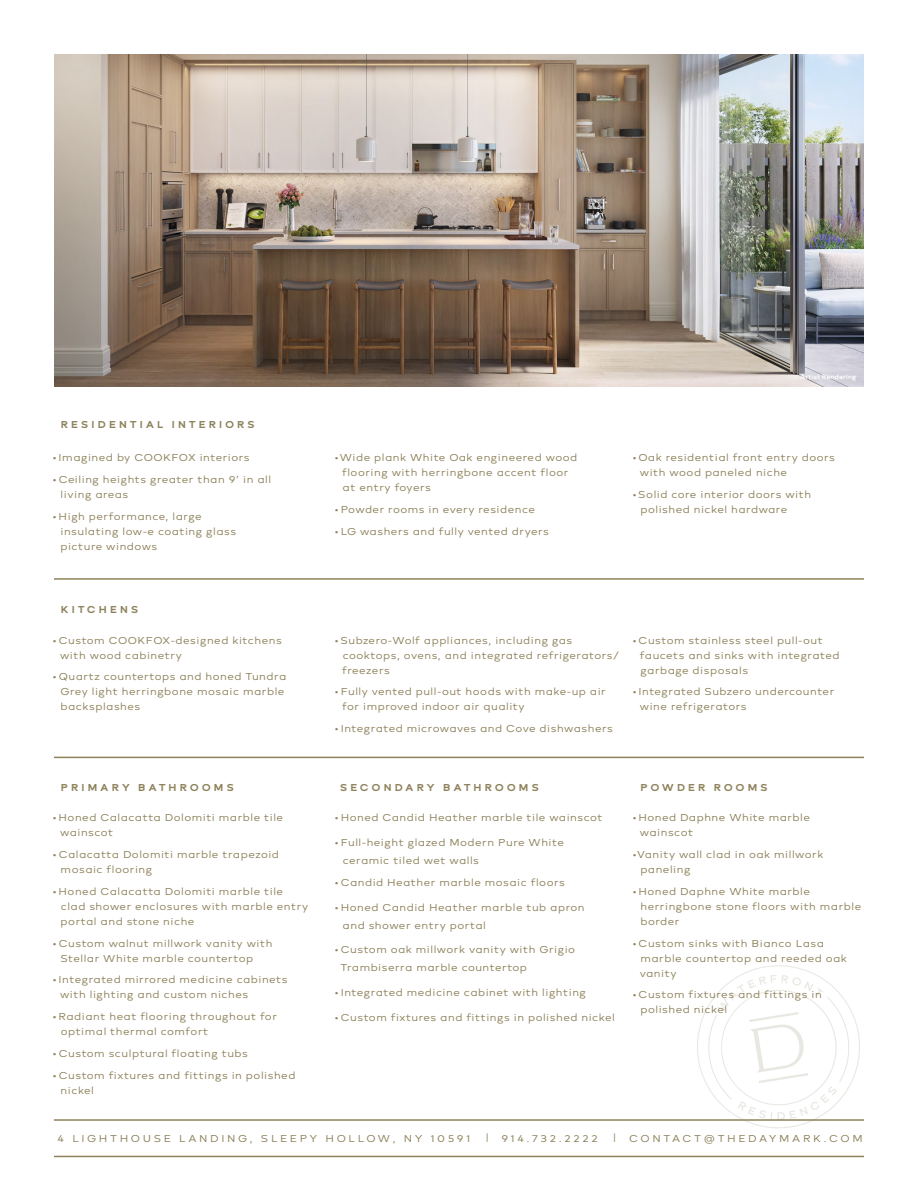
<style>
.page{position:relative;width:918px;height:1188px;background:#fff}
.page>*{position:absolute;margin:0;border:0;box-sizing:border-box;transform-origin:0 0}
.t1{font:10.5px/15px "Brooklyn";letter-spacing:.05em;color:#8e825c}
.t2{font:10.5px "Brooklyn";letter-spacing:.25em;color:#8e825c}
.t3{font:800 10.5px "Brooklyn";letter-spacing:.25em;color:#8e825c}
.t4{font:700 6.75px "Brooklyn";letter-spacing:-.025em;color:#fff}
.s1{font-family:"Nitti Typewriter"}
</style>
<div class="page">
<svg style="left:697px;top:965px;width:163px;height:163px"></svg>
<hr style="left:54px;top:757px;width:810px;height:1px;background:#8e825c">
<hr style="left:54px;top:578px;width:810px;height:2px;background:#8e825c">
<img style="left:54px;top:54px;width:810px;height:333px">
<svg style="left:797px;top:370px;width:67px;height:17px"></svg>
<hr style="left:54px;top:1119px;width:810px;height:2px;background:#8e825c">
<hr style="left:54px;top:1156px;width:810px;height:1px;background:#8e825c">
<p class="t3" style="left:61px;top:420px;width:196px">RESIDENTIAL INTERIORS</p>
<p class="t1" style="left:53px;top:451px;width:199px">•Imagined by COOKFOX interiors</p>
<p class="t1" style="left:61px;top:473px;width:212px;text-indent:-8px">• Ceiling heights greater than 9’ in all living areas</p>
<p class="t1" style="left:60px;top:509px;width:177px;text-indent:-8px">•High performance, large insulating low-e coating glass picture windows</p>
<p class="t3" style="left:61px;top:604px;width:80px">KITCHENS</p>
<p class="t1" style="left:60px;top:633px;width:223px;text-indent:-8px">• Custom COOKFOX-designed kitchens with wood cabinetry</p>
<p class="t1" style="left:61px;top:670px;width:227px;text-indent:-8px">• Quartz countertops and honed Tundra<br>Grey light herringbone mosaic marble backsplashes</p>
<p class="t1" style="left:342px;top:451px;width:237px;text-indent:-8px">•Wide plank White Oak engineered wood flooring with herringbone accent floor at entry foyers</p>
<p class="t1" style="left:335px;top:503px;width:202px">•Powder rooms in every residence</p>
<p class="t1" style="left:335px;top:524px;width:216px">•LG washers and fully vented dryers</p>
<p class="t4" style="left:800px;top:373px;width:58px">Artist Rendering</p>
<p class="t1" style="left:640px;top:451px;width:197px;text-indent:-8px">• Oak residential front entry doors with wood paneled niche</p>
<p class="t1" style="left:640px;top:488px;width:172px;text-indent:-8px">•Solid core interior doors with polished nickel hardware</p>
<p class="t1" style="left:342px;top:633px;width:278px;text-indent:-8px">•Subzero-Wolf appliances, including gas cooktops, ovens, and integrated refrigerators/ freezers</p>
<p class="t1" style="left:342px;top:685px;width:265px;text-indent:-8px">•Fully vented pull-out hoods with make-up air for improved indoor air quality</p>
<p class="t1" style="left:335px;top:722px;width:280px">•Integrated microwaves and Cove dishwashers</p>
<p class="t1" style="left:640px;top:633px;width:201px;text-indent:-8px">• Custom stainless steel pull-out faucets and sinks with integrated garbage disposals</p>
<p class="t1" style="left:640px;top:685px;width:196px;text-indent:-8px">•Integrated Subzero undercounter wine refrigerators</p>
<p class="t3" style="left:61px;top:782px;width:175px">PRIMARY BATHROOMS</p>
<p class="t3" style="left:340px;top:782px;width:201px">SECONDARY BATHROOMS</p>
<p class="t3" style="left:640px;top:782px;width:129px">POWDER ROOMS</p>
<p class="t1" style="left:60px;top:811px;width:224px;text-indent:-8px">•Honed Calacatta Dolomiti marble tile wainscot</p>
<p class="t1" style="left:61px;top:848px;width:220px;text-indent:-8px">• Calacatta Dolomiti marble trapezoid mosaic flooring</p>
<p class="t1" style="left:61px;top:884px;width:249px;text-indent:-8px">•Honed Calacatta Dolomiti marble tile clad shower enclosures with marble entry portal and stone niche</p>
<p class="t1" style="left:60px;top:936px;width:214px;text-indent:-8px">• Custom walnut millwork vanity with<br>Stellar White marble countertop</p>
<p class="t1" style="left:60px;top:973px;width:229px;text-indent:-8px">•Integrated mirrored medicine cabinets with lighting and custom niches</p>
<p class="t1" style="left:61px;top:1010px;width:218px;text-indent:-8px">•Radiant heat flooring throughout for optimal thermal comfort</p>
<p class="t1" style="left:53px;top:1046px;width:197px">• Custom sculptural floating tubs</p>
<p class="t1" style="left:61px;top:1068px;width:236px;text-indent:-8px">• Custom fixtures and fittings in polished nickel</p>
<p class="t1" style="left:335px;top:811px;width:269px">•Honed Candid Heather marble tile wainscot</p>
<p class="t1" style="left:343px;top:834px;width:223px;line-height:18px;text-indent:-8px">•Full-height glazed Modern Pure White ceramic tiled wet walls</p>
<p class="t1" style="left:335px;top:875px;width:232px">• Candid Heather marble mosaic floors</p>
<p class="t1" style="left:343px;top:899px;width:244px;line-height:18px;text-indent:-8px">•Honed Candid Heather marble tub apron and shower entry portal</p>
<p class="t1" style="left:341px;top:941px;width:236px;line-height:18px;text-indent:-6px">• Custom oak millwork vanity with Grigio<br>Trambiserra marble countertop</p>
<p class="t1" style="left:335px;top:986px;width:253px">•Integrated medicine cabinet with lighting</p>
<p class="t1" style="left:335px;top:1010px;width:282px">• Custom fixtures and fittings in polished nickel</p>
<p class="t1" style="left:640px;top:811px;width:172px;text-indent:-8px">•Honed Daphne White marble wainscot</p>
<p class="t1" style="left:640px;top:848px;width:185px;text-indent:-8px">•Vanity wall clad in oak millwork paneling</p>
<p class="t1" style="left:640px;top:884px;width:222px;text-indent:-8px">•Honed Daphne White marble herringbone stone floors with marble border</p>
<p class="t1" style="left:640px;top:936px;width:209px;text-indent:-7px">• Custom sinks with Bianco Lasa marble countertop and reeded oak vanity</p>
<p class="t1" style="left:640px;top:988px;width:183px;text-indent:-8px">• Custom fixtures and fittings in polished nickel</p>
<p class="t2" style="left:58px;top:1133px;width:414px">4 LIGHTHOUSE LANDING, SLEEPY HOLLOW, NY 10591</p>
<p class="t2" style="left:484px;top:1133px;width:115px"><span class="s1">|</span> 914.732.2222</p>
<p class="t2" style="left:612px;top:1133px;width:253px"><span class="s1">|</span> CONTACT@THEDAYMARK.COM</p>
</div>
